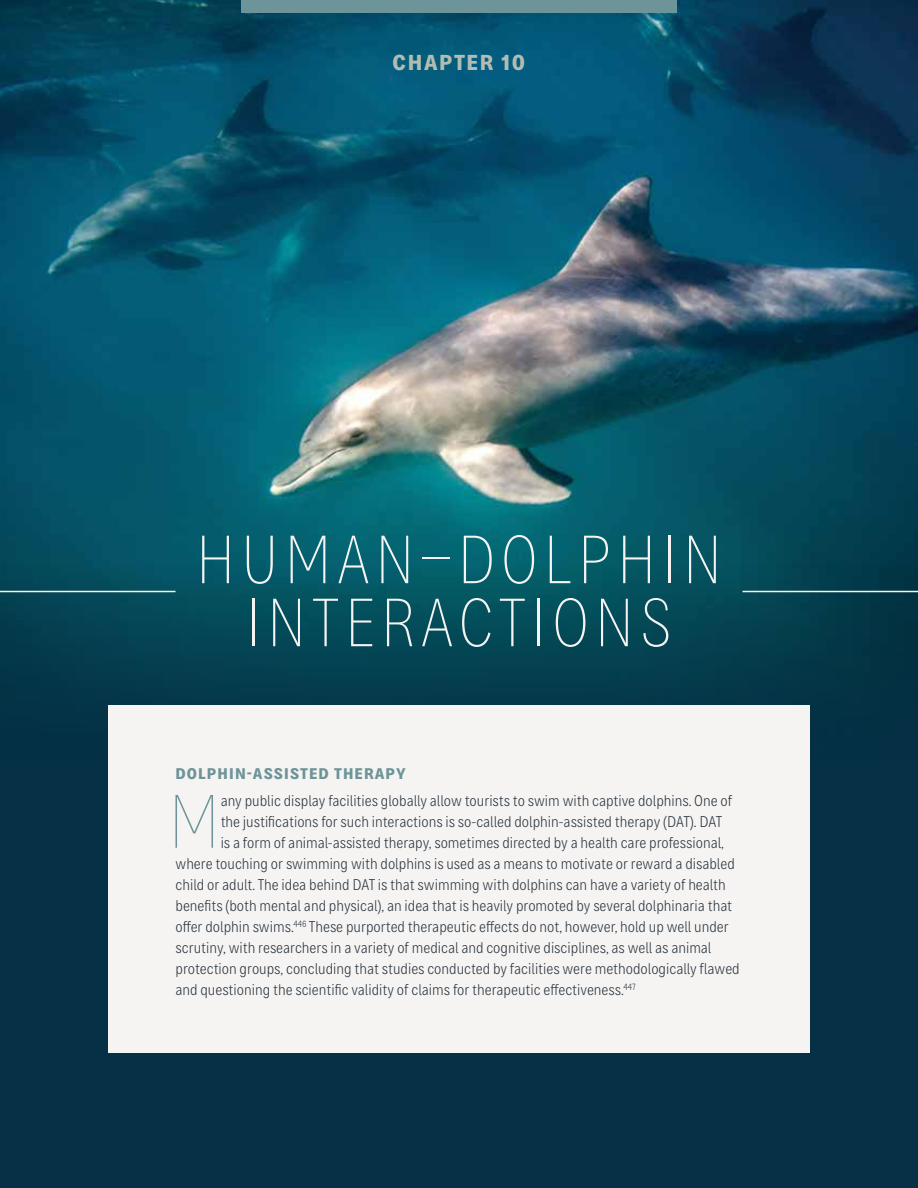
<style>
.page{position:relative;width:918px;height:1188px;background:#fff}
.page>*{position:absolute;margin:0;border:0;box-sizing:border-box;transform-origin:0 0}
.t1{font:100 73.35px "Bruta Glb Condensed";color:#6d9498}
.t2{font:200 66px/63px "Bruta Glb Condensed";letter-spacing:.075em;color:#f5f4f2;text-align:center}
.t3{font:700 21px "Bruta Glb Condensed";letter-spacing:.075em;color:#b1bdb3}
.t4{font:300 15px "Bruta Glb Condensed";color:#232d38}
.t5{font:700 15px "Bruta Glb Condensed";letter-spacing:.075em;color:#6d9498}
</style>
<div class="page">
<div style="left:0;top:0;width:917px;height:1188px;background:#053046"></div>
<img style="left:0;top:0;width:917px;height:695px">
<div style="left:108px;top:705px;width:702px;height:348px;background:#f5f4f2"></div>
<div style="left:241px;top:0;width:436px;height:13px;background:#6d9498"></div>
<hr style="left:0;top:591px;width:176px;height:1px;background:#f5f4f2">
<hr style="left:742px;top:591px;width:176px;height:1px;background:#f5f4f2">
<h3 class="t3" style="left:393px;top:44px;width:134px">CHAPTER 10</h3>
<h2 class="t2" style="left:195px;top:522px;width:529px">HUMAN–DOLPHIN<br>INTERACTIONS</h2>
<p class="t5" style="left:176px;top:760px;width:232px">DOLPHIN-ASSISTED THERAPY</p>
<h1 class="t1" style="left:168px;top:767px;width:54px">M</h1>
<p class="t4" style="left:221px;top:789px;width:513px">any public display facilities globally allow tourists to swim with captive dolphins. One of</p>
<p class="t4" style="left:221px;top:810px;width:503px">the justifications for such interactions is so-called dolphin-assisted therapy (DAT). DAT</p>
<p class="t4" style="left:221px;top:831px;width:505px">is a form of animal-assisted therapy, sometimes directed by a health care professional,</p>
<p class="t4" style="left:176px;top:852px;width:561px">where touching or swimming with dolphins is used as a means to motivate or reward a disabled</p>
<p class="t4" style="left:176px;top:873px;width:552px">child or adult. The idea behind DAT is that swimming with dolphins can have a variety of health</p>
<p class="t4" style="left:176px;top:894px;width:558px">benefits (both mental and physical), an idea that is heavily promoted by several dolphinaria that</p>
<p class="t4" style="left:176px;top:915px;width:555px">offer dolphin swims.<sup>446</sup> These purported therapeutic effects do not, however, hold up well under</p>
<p class="t4" style="left:176px;top:936px;width:538px">scrutiny, with researchers in a variety of medical and cognitive disciplines, as well as animal</p>
<p class="t4" style="left:176px;top:957px;width:566px">protection groups, concluding that studies conducted by facilities were methodologically flawed</p>
<p class="t4" style="left:176px;top:978px;width:462px">and questioning the scientific validity of claims for therapeutic effectiveness.<sup>447</sup></p>
</div>
